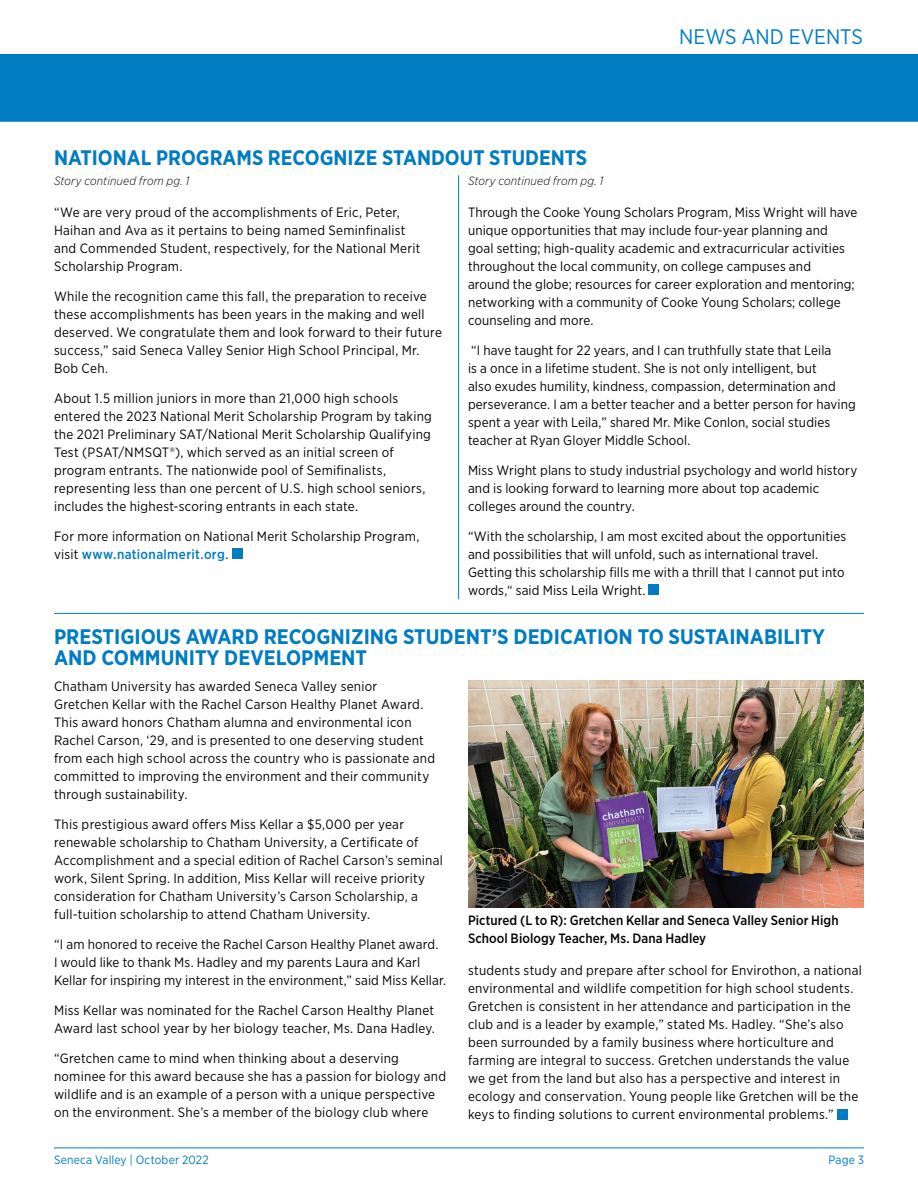
<style>
.page{position:relative;width:918px;height:1188px;background:#fff}
.page>*{position:absolute;margin:0;border:0;box-sizing:border-box;transform-origin:0 0}
.t1{font:700 21px/21px "Gotham Narrow";color:#007cc2}
.t2{font:21px "Gotham Narrow";color:#007cc2}
.t3{font:13.5px/18px "Gotham Narrow";letter-spacing:.015em;color:#040503}
.t4{font:500 13.5px/18px "Gotham Narrow";letter-spacing:.005em;color:#040503}
.t5{font:italic 300 12px "Gotham Narrow";letter-spacing:.01em;color:#040503}
.t6{font:12px "Gotham Narrow";letter-spacing:.015em;color:#007cc2}
.s1{font-weight:500;color:#007cc2}
</style>
<div class="page">
<hr style="left:54px;top:1148px;width:810px;height:1px;background:#007cc2">
<div style="left:0;top:54px;width:918px;height:68px;background:#007cc2"></div>
<div style="left:232px;top:548px;width:10px;height:11px;background:#007cc2"></div>
<div style="left:649px;top:584px;width:10px;height:11px;background:#007cc2"></div>
<hr style="left:458px;top:175px;width:1px;height:424px;background:#007cc2">
<hr style="left:54px;top:613px;width:810px;height:1px;background:#007cc2">
<div style="left:837px;top:1109px;width:11px;height:11px;background:#007cc2"></div>
<img style="left:469px;top:680px;width:394px;height:227px">
<h1 class="t1" style="left:54px;top:147px;width:535px">NATIONAL PROGRAMS RECOGNIZE STANDOUT STUDENTS</h1>
<h1 class="t2" style="left:679px;top:23px;width:185px">NEWS AND EVENTS</h1>
<p class="t5" style="left:54px;top:173px;width:137px">Story continued from pg. 1</p>
<p class="t5" style="left:468px;top:173px;width:137px">Story continued from pg. 1</p>
<p class="t3" style="left:468px;top:203px;width:391px">Through the Cooke Young Scholars Program, Miss Wright will have unique opportunities that may include four-year planning and<br>goal setting; high-quality academic and extracurricular activities throughout the local community, on college campuses and<br>around the globe; resources for career exploration and mentoring; networking with a community of Cooke Young Scholars; college counseling and more.</p>
<p class="t3" style="left:468px;top:341px;width:389px">“I have taught for 22 years, and I can truthfully state that Leila<br>is a once in a lifetime student. She is not only intelligent, but<br>also exudes humility, kindness, compassion, determination and perseverance. I am a better teacher and a better person for having spent a year with Leila,” shared Mr. Mike Conlon, social studies teacher at Ryan Gloyer Middle School.</p>
<p class="t3" style="left:468px;top:461px;width:391px">Miss Wright plans to study industrial psychology and world history and is looking forward to learning more about top academic colleges around the country.</p>
<p class="t3" style="left:468px;top:527px;width:380px">“With the scholarship, I am most excited about the opportunities and possibilities that will unfold, such as international travel.<br>Getting this scholarship fills me with a thrill that I cannot put into words,“ said Miss Leila Wright.</p>
<h1 class="t1" style="left:54px;top:626px;width:773px">PRESTIGIOUS AWARD RECOGNIZING STUDENT’S DEDICATION TO SUSTAINABILITY<br>AND COMMUNITY DEVELOPMENT</h1>
<p class="t3" style="left:54px;top:677px;width:383px">Chatham University has awarded Seneca Valley senior Gretchen Kellar with the Rachel Carson Healthy Planet Award.<br>This award honors Chatham alumna and environmental icon Rachel Carson, ‘29, and is presented to one deserving student from each high school across the country who is passionate and committed to improving the environment and their community through sustainability.</p>
<p class="t3" style="left:54px;top:815px;width:390px">This prestigious award offers Miss Kellar a $5,000 per year renewable scholarship to Chatham University, a Certificate of Accomplishment and a special edition of Rachel Carson’s seminal work, Silent Spring. In addition, Miss Kellar will receive priority consideration for Chatham University’s Carson Scholarship, a full-tuition scholarship to attend Chatham University.</p>
<p class="t3" style="left:54px;top:935px;width:394px">“I am honored to receive the Rachel Carson Healthy Planet award.<br>I would like to thank Ms. Hadley and my parents Laura and Karl<br>Kellar for inspiring my interest in the environment,” said Miss Kellar.</p>
<p class="t3" style="left:54px;top:1001px;width:382px">Miss Kellar was nominated for the Rachel Carson Healthy Planet<br>Award last school year by her biology teacher, Ms. Dana Hadley.</p>
<p class="t3" style="left:54px;top:1049px;width:394px">“Gretchen came to mind when thinking about a deserving nominee for this award because she has a passion for biology and wildlife and is an example of a person with a unique perspective on the environment. She’s a member of the biology club where</p>
<p class="t3" style="left:54px;top:203px;width:368px">“We are very proud of the accomplishments of Eric, Peter, Haihan and Ava as it pertains to being named Seminfinalist and Commended Student, respectively, for the National Merit Scholarship Program.</p>
<p class="t3" style="left:54px;top:287px;width:389px">While the recognition came this fall, the preparation to receive these accomplishments has been years in the making and well deserved. We congratulate them and look forward to their future success,” said Seneca Valley Senior High School Principal, Mr.<br>Bob Ceh.</p>
<p class="t3" style="left:54px;top:389px;width:379px">About 1.5 million juniors in more than 21,000 high schools entered the 2023 National Merit Scholarship Program by taking the 2021 Preliminary SAT/National Merit Scholarship Qualifying Test (PSAT/NMSQT®), which served as an initial screen of program entrants. The nationwide pool of Semifinalists, representing less than one percent of U.S. high school seniors, includes the highest-scoring entrants in each state.</p>
<p class="t3" style="left:54px;top:527px;width:367px">For more information on National Merit Scholarship Program, visit <span class="s1">www.nationalmerit.org</span>.</p>
<p class="t4" style="left:468px;top:911px;width:372px">Pictured (L to R): Gretchen Kellar and Seneca Valley Senior High<br>School Biology Teacher, Ms. Dana Hadley</p>
<p class="t3" style="left:468px;top:961px;width:395px">students study and prepare after school for Envirothon, a national environmental and wildlife competition for high school students.<br>Gretchen is consistent in her attendance and participation in the club and is a leader by example,” stated Ms. Hadley. “She’s also been surrounded by a family business where horticulture and farming are integral to success. Gretchen understands the value we get from the land but also has a perspective and interest in ecology and conservation. Young people like Gretchen will be the keys to finding solutions to current environmental problems.”</p>
<p class="t6" style="left:54px;top:1153px;width:156px">Seneca Valley | October 2022</p>
<p class="t6" style="left:828px;top:1153px;width:37px">Page 3</p>
</div>
